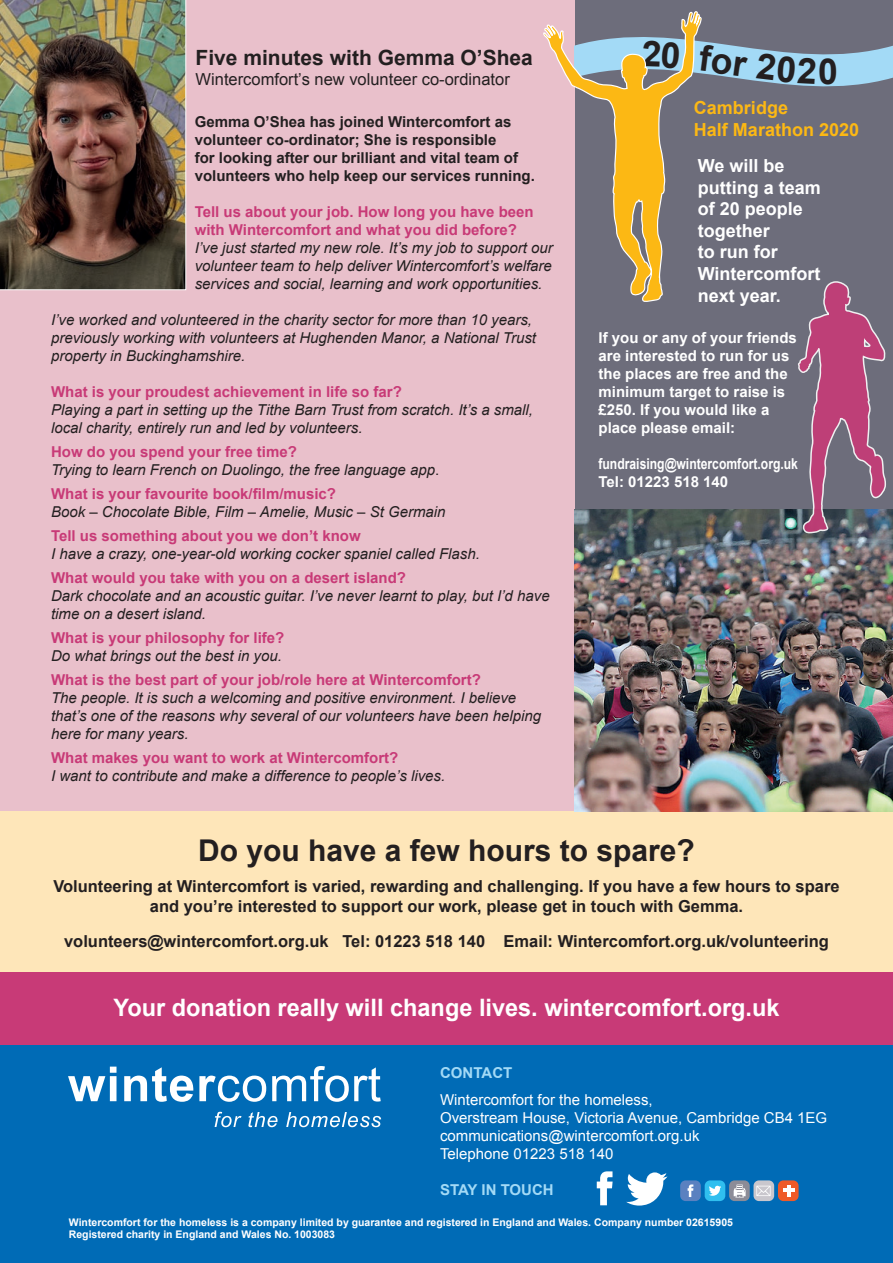
<style>
.page{position:relative;width:893px;height:1263px;background:#fff}
.page>*{position:absolute;margin:0;border:0;box-sizing:border-box;transform-origin:0 0}
.t1{font:700 35.7px "Arial";color:#231f20}
.t2{font:700 30px "Arial";color:#231f20}
.t3{font:700 24px "Arial";color:#fff}
.t4{font:700 21px "Arial";color:#231f20}
.t5{font:700 18px/21.6px "Arial";color:#fff}
.t6{font:700 18px/21.6px "Arial";color:#fcb814}
.t7{font:700 16.5px/19.8px "Arial";color:#231f20;text-align:center}
.t8{font:16.5px "Arial";color:#231f20}
.t9{font:italic 15px/18px "Arial";color:#231f20}
.t10{font:700 15px/18px "Arial";color:#c83a77}
.t11{font:700 15px/18px "Arial";color:#231f20}
.t12{font:15px/18px "Arial";color:#fff}
.t13{font:700 15px/18px "Arial";color:#fff}
.t14{font:700 15px/18px "Arial";color:#fff;scale:.81 1}
.t15{font:700 15px "Arial";color:#a3daf6}
.t16{font:700 10.5px/12.6px "Arial";color:#fff}
.s1{font-weight:700;font-style:normal;color:#c83a77}
.s2{font-style:normal}
</style>
<div class="page">
<div style="left:574px;top:0;width:319px;height:811px;background:#6d6d7b"></div>
<div style="left:0;top:0;width:574px;height:811px;background:#e9c0cb"></div>
<div style="left:0;top:811px;width:893px;height:188px;background:#fee6b9"></div>
<div style="left:0;top:1009px;width:893px;height:254px;background:#006bb6"></div>
<div style="left:0;top:972px;width:893px;height:72px;background:#c83a77"></div>
<div style="left:680px;top:1180px;width:21px;height:21px;background:#5b81c0;border-radius:5px"></div>
<div style="left:705px;top:1180px;width:20px;height:21px;background:#30bfef;border-radius:5px"></div>
<div style="left:729px;top:1180px;width:21px;height:21px;background:#8c8c97;border-radius:5px"></div>
<div style="left:753px;top:1180px;width:21px;height:21px;background:#c9c7cd;border-radius:5px"></div>
<div style="left:778px;top:1180px;width:21px;height:21px;background:#ef5a28;border-radius:5px"></div>
<svg style="left:688px;top:1184px;width:5px;height:13px"></svg>
<svg style="left:709px;top:1186px;width:12px;height:10px"></svg>
<svg style="left:756px;top:1186px;width:14px;height:10px"></svg>
<svg style="left:734px;top:1184px;width:12px;height:13px"></svg>
<svg style="left:783px;top:1185px;width:12px;height:11px"></svg>
<svg style="left:597px;top:1171px;width:16px;height:34px"></svg>
<svg style="left:626px;top:1172px;width:41px;height:33px"></svg>
<svg style="left:215px;top:1112px;width:166px;height:15px"></svg>
<svg style="left:68px;top:1066px;width:313px;height:36px"></svg>
<img style="left:0;top:0;width:186px;height:290px">
<img style="left:574px;top:509px;width:318px;height:302px">
<svg style="left:797px;top:281px;width:90px;height:254px"></svg>
<svg style="left:543px;top:10px;width:157px;height:303px"></svg>
<svg style="left:574px;top:16px;width:319px;height:92px"></svg>
<h3 class="t4" style="left:196px;top:44px;width:339px">Five minutes with Gemma O’Shea</h3>
<p class="t8" style="left:196px;top:69px;width:316px">Wintercomfort’s new volunteer co-ordinator</p>
<p class="t11" style="left:195px;top:113px;width:342px">Gemma O’Shea has joined Wintercomfort as volunteer co-ordinator; She is responsible<br>for looking after our brilliant and vital team of volunteers who help keep our services running.</p>
<p class="t10" style="left:195px;top:203px;width:340px">Tell us about your job. How long you have been with Wintercomfort and what you did before?</p>
<p class="t9" style="left:195px;top:239px;width:360px;text-align:justify">I’ve just started my new role. It’s my job to support our volunteer team to help deliver Wintercomfort’s welfare services and social, learning and work opportunities.</p>
<p class="t9" style="left:51px;top:311px;width:486px">I’ve worked and volunteered in the charity sector for more than 10 years, previously working with volunteers at Hughenden Manor, a National Trust property in Buckinghamshire.</p>
<p class="t10" style="left:51px;top:383px;width:352px">What is your proudest achievement in life so far?</p>
<p class="t9" style="left:51px;top:401px;width:484px">Playing a part in setting up the Tithe Barn Trust from scratch. It’s a small, local charity, entirely run and led by volunteers.</p>
<p class="t9" style="left:51px;top:443px;width:390px"><span class="s1">How do you spend your free time?<br></span>Trying to learn French on Duolingo, the free language app<span class="s2">.</span></p>
<p class="t10" style="left:51px;top:485px;width:287px">What is your favourite book/film/music?</p>
<p class="t9" style="left:51px;top:503px;width:396px">Book – Chocolate Bible, Film – Amelie, Music – St Germain</p>
<p class="t10" style="left:51px;top:527px;width:311px">Tell us something about you we don’t know</p>
<p class="t9" style="left:51px;top:545px;width:430px">I have a crazy, one-year-old working cocker spaniel called Flash.</p>
<p class="t10" style="left:51px;top:569px;width:357px">What would you take with you on a desert island?</p>
<p class="t9" style="left:51px;top:587px;width:500px">Dark chocolate and an acoustic guitar. I’ve never learnt to play, but I’d have time on a desert island.</p>
<p class="t10" style="left:51px;top:629px;width:235px">What is your philosophy for life?</p>
<p class="t9" style="left:51px;top:647px;width:232px">Do what brings out the best in you.</p>
<p class="t10" style="left:51px;top:671px;width:431px">What is the best part of your job/role here at Wintercomfort?</p>
<p class="t9" style="left:51px;top:689px;width:491px">The people. It is such a welcoming and positive environment. I believe that’s one of the reasons why several of our volunteers have been helping here for many years.</p>
<p class="t10" style="left:51px;top:749px;width:349px">What makes you want to work at Wintercomfort?</p>
<p class="t9" style="left:51px;top:767px;width:396px">I want to contribute and make a difference to people’s lives.</p>
<h1 class="t1" style="left:818px;top:48px;width:22px">0</h1>
<p class="t6" style="left:694px;top:98px;width:167px">Cambridge<br>Half Marathon 2020</p>
<p class="t5" style="left:698px;top:156px;width:125px">We will be putting a team of 20 people together<br>to run for<br>Wintercomfort next year.</p>
<p class="t13" style="left:598px;top:329px;width:200px">If you or any of your friends are interested to run for us the places are free and the minimum target to raise is £250. If you would like a place please email:</p>
<p class="t14" style="left:598px;top:455px;width:248px">fundraising@wintercomfort.org.uk<br>Tel: 01223 518 140</p>
<h2 class="t2" style="left:198px;top:831px;width:498px">Do you have a few hours to spare?</h2>
<p class="t7" style="left:53px;top:877px;width:788px">Volunteering at Wintercomfort is varied, rewarding and challenging. If you have a few hours to spare and you’re interested to support our work, please get in touch with Gemma.</p>
<p class="t7" style="left:64px;top:931px;width:766px">volunteers@wintercomfort.org.uk Tel: 01223 518 140 Email: Wintercomfort.org.uk/volunteering</p>
<h3 class="t3" style="left:113px;top:992px;width:668px">Your donation really will change lives. wintercomfort.org.uk</h3>
<p class="t15" style="left:440px;top:1063px;width:74px">CONTACT</p>
<p class="t12" style="left:440px;top:1091px;width:389px">Wintercomfort for the homeless,<br>Overstream House, Victoria Avenue, Cambridge CB4 1EG communications@wintercomfort.org.uk<br>Telephone 01223 518 140</p>
<p class="t15" style="left:440px;top:1180px;width:115px">STAY IN TOUCH</p>
<p class="t16" style="left:69px;top:1216px;width:666px">Wintercomfort for the homeless is a company limited by guarantee and registered in England and Wales. Company number 02615905<br>Registered charity in England and Wales No. 1003083</p>
</div>
